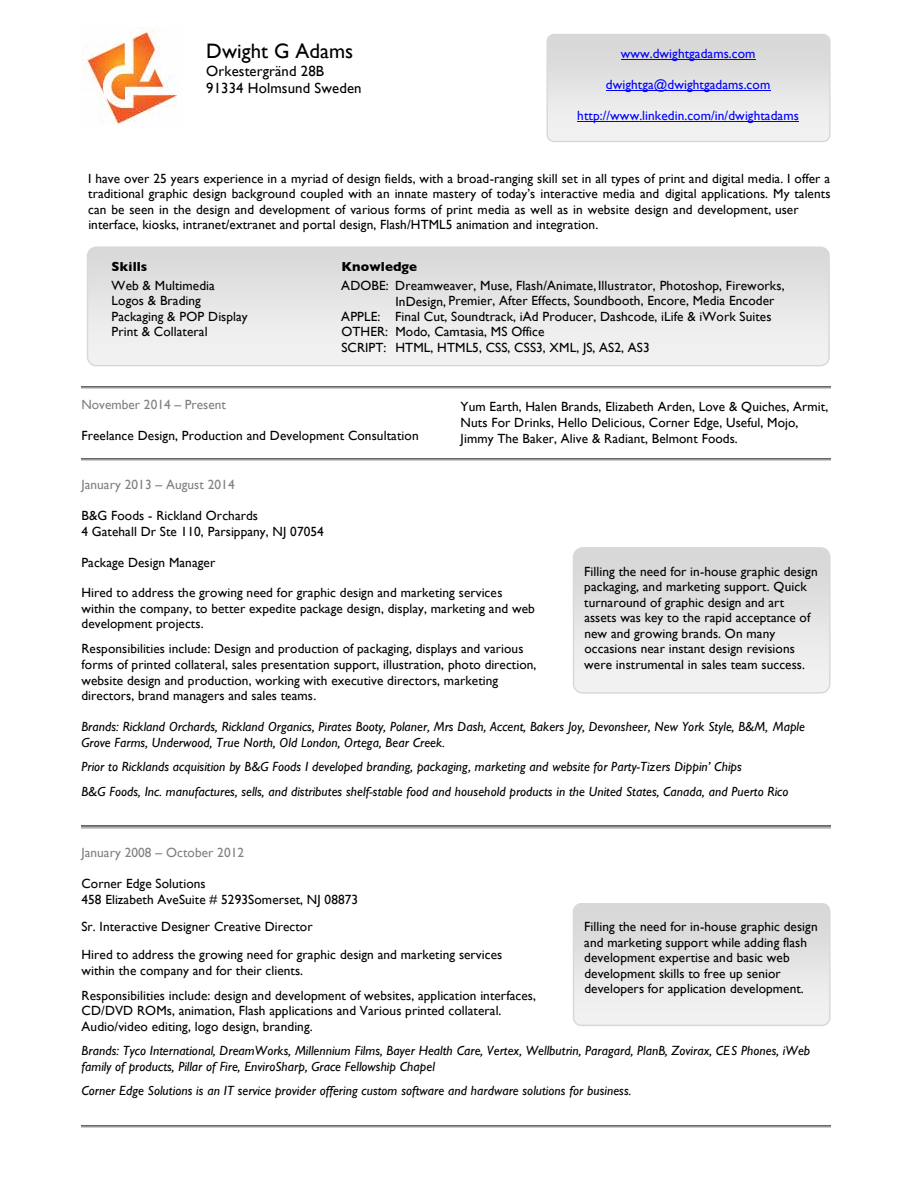
<style>
.page{position:relative;width:918px;height:1188px;background:#fff}
.page>*{position:absolute;margin:0;border:0;box-sizing:border-box;transform-origin:0 0}
.t1{font:20.85px "Gill Sans";letter-spacing:.005em;color:#000}
.t2{font:14.7px/17.2px "Gill Sans";letter-spacing:.005em;color:#000}
.t3{font:13.35px/15.6px "Gill Sans";letter-spacing:.005em;color:#000}
.t4{font:italic 13.35px/15.5px "Gill Sans";letter-spacing:.005em;color:#000}
.t5{font:13.35px "Gill Sans";letter-spacing:.005em;color:#00f}
.t6{font:13.35px "Gill Sans";letter-spacing:.005em;color:#808080}
.t7{font:700 13.35px "Gill Sans";letter-spacing:.01em;color:#000}
</style>
<div class="page">
<img style="left:81px;top:27px;width:96px;height:97px">
<img style="left:81px;top:386px;width:750px;height:3px">
<img style="left:81px;top:458px;width:750px;height:3px">
<img style="left:81px;top:1125px;width:750px;height:3px">
<div style="left:87px;top:247px;width:743px;height:119px;border:1px solid #d8d8d8;border-radius:9px"></div>
<div style="left:546px;top:34px;width:285px;height:108px;border:1px solid #d8d8d8;border-radius:7px"></div>
<div style="left:573px;top:547px;width:258px;height:147px;border:1px solid #d8d8d8;border-radius:9px"></div>
<hr style="left:621px;top:59px;width:135px;height:1px;background:#00f">
<hr style="left:606px;top:90px;width:165px;height:1px;background:#00f">
<hr style="left:577px;top:121px;width:222px;height:1px;background:#00f">
<div style="left:573px;top:903px;width:258px;height:123px;border:1px solid #d8d8d8;border-radius:8px"></div>
<h1 class="t1" style="left:206px;top:38px;width:148px">Dwight G Adams</h1>
<p class="t2" style="left:206px;top:62px;width:157px">Orkestergränd 28B<br>91334 Holmsund Sweden</p>
<p class="t5" style="left:621px;top:45px;width:136px">www.dwightgadams.com</p>
<p class="t5" style="left:606px;top:76px;width:166px">dwightga@dwightgadams.com</p>
<p class="t5" style="left:577px;top:107px;width:223px">http://www.linkedin.com/in/dwightadams</p>
<p class="t3" style="left:88px;top:170px;width:744px">I have over 25 years experience in a myriad of design fields, with a broad-ranging skill set in all types of print and digital media. I offer a traditional graphic design background coupled with an innate mastery of today’s interactive media and digital applications. My talents can be seen in the design and development of various forms of print media as well as in website design and development, user interface, kiosks, intranet/extranet and portal design, Flash/HTML5 animation and integration.</p>
<p class="t7" style="left:112px;top:256px;width:37px">Skills</p>
<p class="t3" style="left:112px;top:277px;width:138px">Web &amp; Multimedia<br>Logos &amp; Brading<br>Packaging &amp; POP Display<br>Print &amp; Collateral</p>
<p class="t7" style="left:341px;top:256px;width:77px">Knowledge</p>
<p class="t3" style="left:341px;top:277px;width:445px">ADOBE: Dreamweaver, Muse, Flash/Animate, Illustrator, Photoshop, Fireworks,</p>
<p class="t3" style="left:395px;top:293px;width:381px">InDesign, Premier, After Effects, Soundbooth, Encore, Media Encoder</p>
<p class="t3" style="left:341px;top:308px;width:432px">APPLE: Final Cut, Soundtrack, iAd Producer, Dashcode, iLife &amp; iWork Suites</p>
<p class="t3" style="left:341px;top:324px;width:205px">OTHER: Modo, Camtasia, MS Office</p>
<p class="t3" style="left:341px;top:339px;width:310px">SCRIPT: HTML, HTML5, CSS, CSS3, XML, JS, AS2, AS3</p>
<p class="t6" style="left:81px;top:397px;width:146px">November 2014 – Present</p>
<p class="t3" style="left:81px;top:428px;width:339px">Freelance Design, Production and Development Consultation</p>
<p class="t6" style="left:81px;top:477px;width:155px">January 2013 – August 2014</p>
<p class="t3" style="left:81px;top:508px;width:178px">B&amp;G Foods - Rickland Orchards</p>
<p class="t3" style="left:461px;top:398px;width:369px;line-height:16px">Yum Earth, Halen Brands, Elizabeth Arden, Love &amp; Quiches, Armit,<br>Nuts For Drinks, Hello Delicious, Corner Edge, Useful, Mojo,<br>Jimmy The Baker, Alive &amp; Radiant, Belmont Foods.</p>
<p class="t3" style="left:81px;top:523px;width:244px">4 Gatehall Dr Ste 110, Parsippany, NJ 07054</p>
<p class="t3" style="left:81px;top:554px;width:135px">Package Design Manager</p>
<p class="t3" style="left:81px;top:585px;width:455px">Hired to address the growing need for graphic design and marketing services within the company, to better expedite package design, display, marketing and web development projects.</p>
<p class="t3" style="left:81px;top:641px;width:457px">Responsibilities include: Design and production of packaging, displays and various forms of printed collateral, sales presentation support, illustration, photo direction, website design and production, working with executive directors, marketing directors, brand managers and sales teams.</p>
<p class="t4" style="left:81px;top:719px;width:725px">Brands: Rickland Orchards, Rickland Organics, Pirates Booty, Polaner, Mrs Dash, Accent, Bakers Joy, Devonsheer, New York Style, B&amp;M, Maple<br>Grove Farms, Underwood, True North, Old London, Ortega, Bear Creek.</p>
<p class="t4" style="left:81px;top:754px;width:709px;line-height:24.6px">Prior to Ricklands acquisition by B&amp;G Foods I developed branding, packaging, marketing and website for Party-Tizers Dippin’ Chips<br>B&amp;G Foods, Inc. manufactures, sells, and distributes shelf-stable food and household products in the United States, Canada, and Puerto Rico</p>
<p class="t3" style="left:584px;top:563px;width:235px">Filling the need for in-house graphic design packaging, and marketing support. Quick turnaround of graphic design and art assets was key to the rapid acceptance of new and growing brands. On many occasions near instant design revisions were instrumental in sales team success.</p>
<p class="t6" style="left:81px;top:844px;width:164px">January 2008 – October 2012</p>
<p class="t3" style="left:81px;top:875px;width:278px">Corner Edge Solutions<br>458 Elizabeth AveSuite # 5293Somerset, NJ 08873</p>
<p class="t3" style="left:81px;top:913px;width:422px;line-height:27.9px">Sr. Interactive Designer Creative Director<br>Hired to address the growing need for graphic design and marketing services</p>
<p class="t3" style="left:82px;top:958px;width:456px;line-height:24.9px">within the company and for their clients.<br>Responsibilities include: design and development of websites, application interfaces,</p>
<p class="t3" style="left:82px;top:1003px;width:421px">CD/DVD ROMs, animation, Flash applications and Various printed collateral.<br>Audio/video editing, logo design, branding.</p>
<p class="t4" style="left:81px;top:1043px;width:730px">Brands: Tyco International, DreamWorks, Millennium Films, Bayer Health Care, Vertex, Wellbutrin, Paragard, PlanB, Zovirax, CES Phones, iWeb family of products, Pillar of Fire, EnviroSharp, Grace Fellowship Chapel</p>
<p class="t4" style="left:81px;top:1083px;width:552px">Corner Edge Solutions is an IT service provider offering custom software and hardware solutions for business.</p>
<p class="t3" style="left:584px;top:919px;width:235px">Filling the need for in-house graphic design and marketing support while adding flash development expertise and basic web development skills to free up senior developers for application development.</p>
</div>
